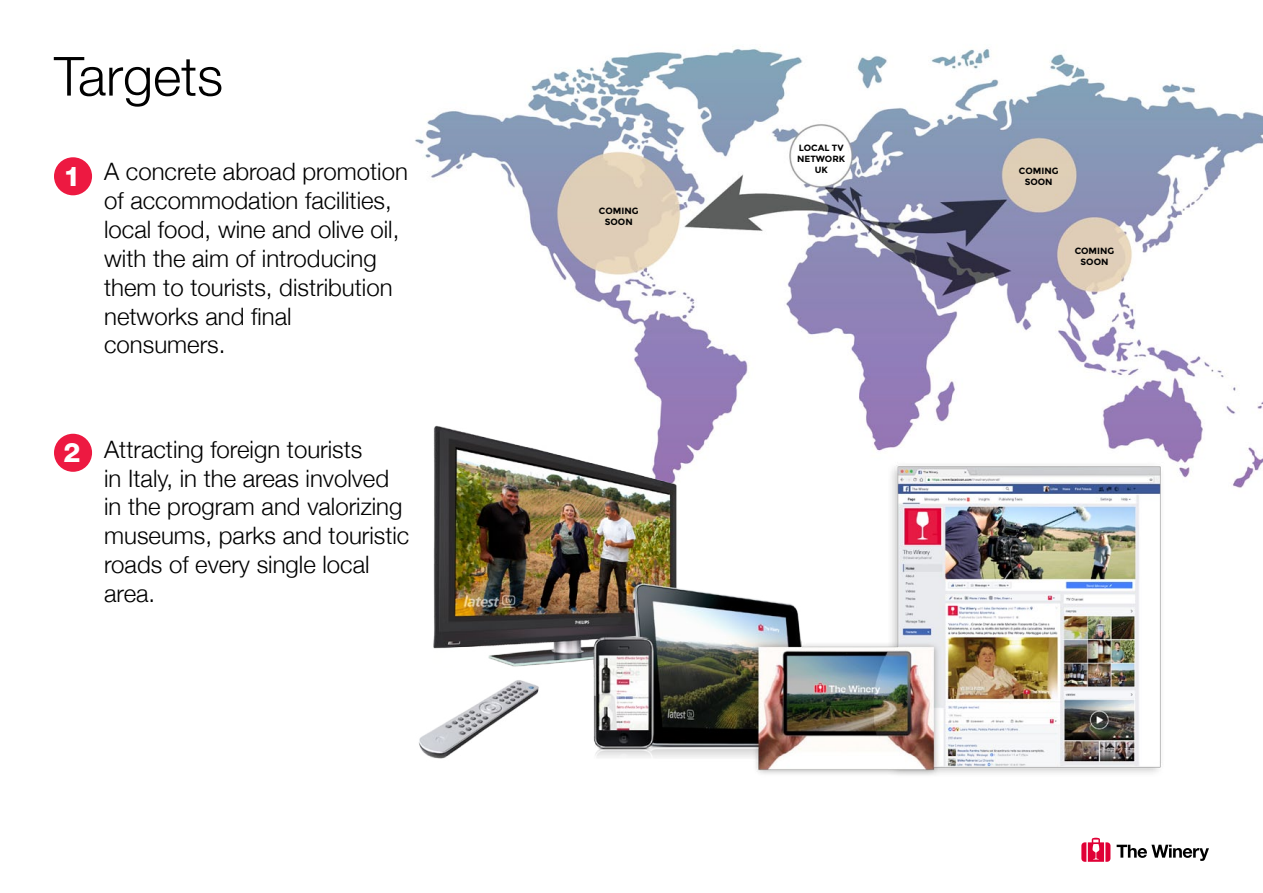
<style>
.page{position:relative;width:1263px;height:893px;background:#fff}
.page>*{position:absolute;margin:0;border:0;box-sizing:border-box;transform-origin:0 0}
.t1{font:300 54px "Helvetica Neue";color:#000}
.t2{font:800 27px "Helvetica 85";color:#fff}
.t3{font:300 24px/28.8px "Helvetica Neue";color:#000}
.t4{font:700 9px/10.8px "Montserrat";color:#000;text-align:center}
</style>
<div class="page">
<img style="left:415px;top:48px;width:848px;height:440px">
<img style="left:415px;top:398px;width:776px;height:377px">
<svg style="left:1116px;top:845px;width:93px;height:16px"></svg>
<svg style="left:1081px;top:838px;width:29px;height:24px"></svg>
<div style="left:54px;top:157px;width:38px;height:38px;background:#ed1941;border-radius:50%"></div>
<div style="left:54px;top:434px;width:38px;height:38px;background:#ed1941;border-radius:50%"></div>
<h1 class="t1" style="left:54px;top:33px;width:171px">Targets</h1>
<p class="t2" style="left:63px;top:160px;width:19px">1</p>
<p class="t3" style="left:104px;top:156px;width:305px">A concrete abroad promotion of accommodation facilities, local food, wine and olive oil, with the aim of introducing them to tourists, distribution networks and final consumers.</p>
<p class="t2" style="left:63px;top:437px;width:19px">2</p>
<p class="t3" style="left:104px;top:433px;width:307px">Attracting foreign tourists<br>in Italy, in the areas involved in the program and valorizing museums, parks and touristic roads of every single local area.</p>
<p class="t4" style="left:599px;top:206px;width:41px">COMING<br>SOON</p>
<p class="t4" style="left:797px;top:143px;width:48px;text-align:left">LOCAL TV<br>NET</p>
<p class="t4" style="left:815px;top:154px;width:32px;text-align:left">WOR K<br>UK</p>
<p class="t4" style="left:1019px;top:166px;width:41px">COMING<br>SOON</p>
<p class="t4" style="left:1075px;top:245px;width:41px">COMING<br>SOON</p>
</div>
